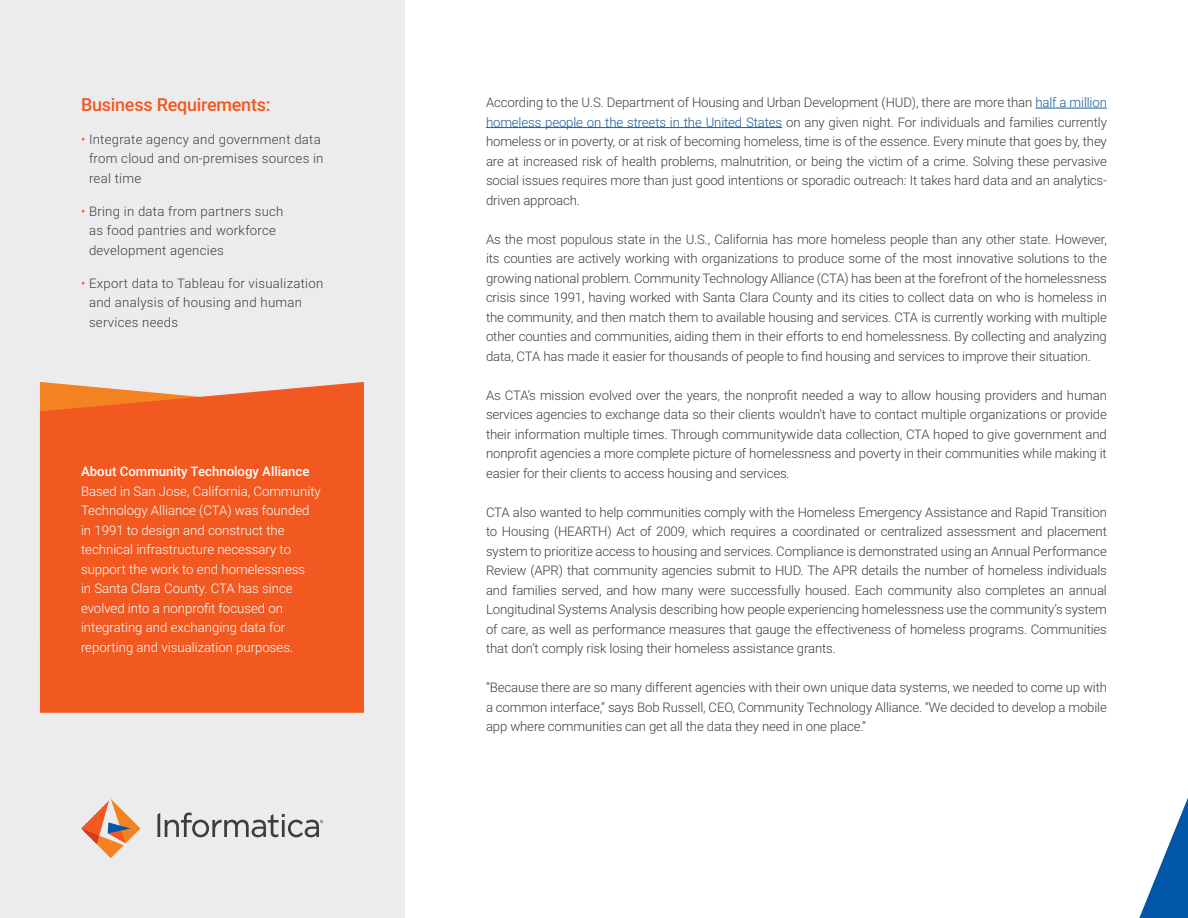
<style>
.page{position:relative;width:1188px;height:918px;background:#fff}
.page>*{position:absolute;margin:0;border:0;box-sizing:border-box;transform-origin:0 0}
.t1{font:500 18px "Roboto";letter-spacing:-.015em;color:#f15921}
.t2{font:300 13.2px/19.5px "Roboto";letter-spacing:-.01em;color:#3e3e3f;text-align:justify}
.t3{font:300 13.2px/19.5px "Roboto";color:#fff}
.t4{font:300 13.2px/19.5px "Roboto";letter-spacing:.02em;color:#3e3e3f}
.t5{font:500 13.2px "Roboto";color:#fff}
.s1{color:#f15921}
.s2{color:#175d9e}
</style>
<div class="page">
<div style="left:0;top:0;width:405px;height:918px;background:#ececee"></div>
<hr style="left:1035px;top:108px;width:72px;height:1px;background:#175d9e">
<hr style="left:486px;top:127px;width:296px;height:1px;background:#175d9e">
<svg style="left:1139px;top:798px;width:49px;height:120px"></svg>
<div style="left:40px;top:382px;width:324px;height:331px;background:#f15921"></div>
<svg style="left:81px;top:799px;width:59px;height:59px"></svg>
<svg style="left:157px;top:813px;width:166px;height:24px"></svg>
<p class="t1" style="left:81px;top:92px;width:191px">Business Requirements:</p>
<p class="t4" style="left:89px;top:129px;width:236px;text-indent:-8px"><span class="s1">•</span> Integrate agency and government data from cloud and on-premises sources in real time</p>
<p class="t4" style="left:89px;top:201px;width:196px;text-indent:-8px"><span class="s1">•</span> Bring in data from partners such as food pantries and workforce development agencies</p>
<p class="t4" style="left:89px;top:273px;width:236px;text-indent:-8px"><span class="s1">•</span> Export data to Tableau for visualization and analysis of housing and human services needs</p>
<p class="t5" style="left:81px;top:462px;width:230px">About Community Technology Alliance</p>
<p class="t3" style="left:81px;top:481px;width:241px">Based in San Jose, California, Community Technology Alliance (CTA) was founded in 1991 to design and construct the technical infrastructure necessary to support the work to end homelessness<br>in Santa Clara County. CTA has since evolved into a nonprofit focused on integrating and exchanging data for reporting and visualization purposes.</p>
<p class="t2" style="left:486px;top:92px;width:622px">According to the U.S. Department of Housing and Urban Development (HUD), there are more than <span class="s2">half a million homeless people on the streets in the United States</span> on any given night. For individuals and families currently homeless or in poverty, or at risk of becoming homeless, time is of the essence. Every minute that goes by, they are at increased risk of health problems, malnutrition, or being the victim of a crime. Solving these pervasive social issues requires more than just good intentions or sporadic outreach: It takes hard data and an analytics&shy;driven approach.</p>
<p class="t2" style="left:486px;top:229px;width:622px">As the most populous state in the U.S., California has more homeless people than any other state. However, its counties are actively working with organizations to produce some of the most innovative solutions to the growing national problem. Community Technology Alliance (CTA) has been at the forefront of the homelessness crisis since 1991, having worked with Santa Clara County and its cities to collect data on who is homeless in the community, and then match them to available housing and services. CTA is currently working with multiple other counties and communities, aiding them in their efforts to end homelessness. By collecting and analyzing data, CTA has made it easier for thousands of people to find housing and services to improve their situation.</p>
<p class="t2" style="left:486px;top:385px;width:622px">As CTA’s mission evolved over the years, the nonprofit needed a way to allow housing providers and human services agencies to exchange data so their clients wouldn’t have to contact multiple organizations or provide their information multiple times. Through communitywide data collection, CTA hoped to give government and nonprofit agencies a more complete picture of homelessness and poverty in their communities while making it easier for their clients to access housing and services.</p>
<p class="t2" style="left:486px;top:502px;width:622px">CTA also wanted to help communities comply with the Homeless Emergency Assistance and Rapid Transition to Housing (HEARTH) Act of 2009, which requires a coordinated or centralized assessment and placement system to prioritize access to housing and services. Compliance is demonstrated using an Annual Performance Review (APR) that community agencies submit to HUD. The APR details the number of homeless individuals and families served, and how many were successfully housed. Each community also completes an annual Longitudinal Systems Analysis describing how people experiencing homelessness use the community’s system of care, as well as performance measures that gauge the effectiveness of homeless programs. Communities that don’t comply risk losing their homeless assistance grants.</p>
<p class="t2" style="left:486px;top:677px;width:623px">“Because there are so many different agencies with their own unique data systems, we needed to come up with a common interface,” says Bob Russell, CEO, Community Technology Alliance. “We decided to develop a mobile app where communities can get all the data they need in one place.”</p>
</div>
